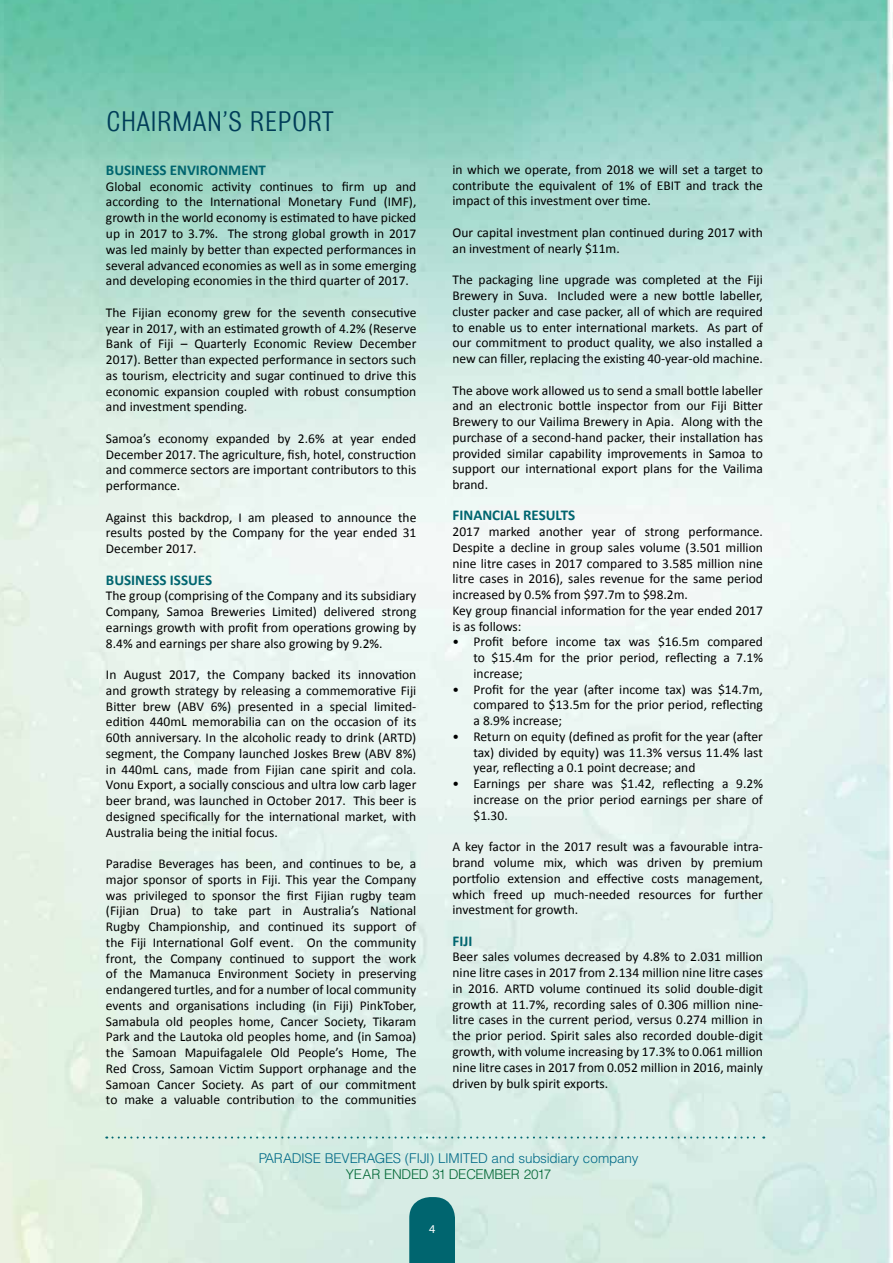
<style>
.page{position:relative;width:893px;height:1263px;background:#fff}
.page>*{position:absolute;margin:0;border:0;box-sizing:border-box;transform-origin:0 0}
.t1{font:30px "Bulldog";color:#003d58}
.t2{font:700 15px "Calibri";color:#00656f}
.t3{font:13.5px/15.8px "Calibri";color:#000;text-align:justify}
.t4{font:300 13.5px "Helvetica";letter-spacing:-.015em;color:#006a87}
.t5{font:300 13.5px "Helvetica";letter-spacing:-.02em;color:#016735}
.t6{font:12px "Myriad Pro";color:#fff}
</style>
<div class="page">
<img style="left:0;top:0;width:893px;height:1263px">
<svg style="left:106px;top:1136px;width:658px;height:2px"></svg>
<svg style="left:409px;top:1197px;width:46px;height:66px;background:#0e6d76"></svg>
<h1 class="t1" style="left:106px;top:106px;width:229px">CHAIRMAN’S REPORT</h1>
<p class="t2" style="left:106px;top:160px;width:162px">BUSINESS ENVIRONMENT</p>
<p class="t3" style="left:106px;top:178px;width:312px">Global economic activity continues to firm up and according to the International Monetary Fund (IMF), growth in the world economy is estimated to have picked up in 2017 to 3.7%. The strong global growth in 2017 was led mainly by better than expected performances in several advanced economies as well as in some emerging and developing economies in the third quarter of 2017.</p>
<p class="t3" style="left:106px;top:304px;width:312px">The Fijian economy grew for the seventh consecutive year in 2017, with an estimated growth of 4.2% (Reserve Bank of Fiji – Quarterly Economic Review December 2017). Better than expected performance in sectors such as tourism, electricity and sugar continued to drive this economic expansion coupled with robust consumption and investment spending.</p>
<p class="t3" style="left:106px;top:430px;width:312px">Samoa’s economy expanded by 2.6% at year ended December 2017. The agriculture, fish, hotel, construction and commerce sectors are important contributors to this performance.</p>
<p class="t3" style="left:106px;top:509px;width:312px">Against this backdrop, I am pleased to announce the results posted by the Company for the year ended 31<br>December 2017.</p>
<p class="t2" style="left:106px;top:570px;width:108px">BUSINESS ISSUES</p>
<p class="t3" style="left:106px;top:588px;width:312px">The group (comprising of the Company and its subsidiary Company, Samoa Breweries Limited) delivered strong earnings growth with profit from operations growing by 8.4% and earnings per share also growing by 9.2%.</p>
<p class="t3" style="left:106px;top:667px;width:312px">In August 2017, the Company backed its innovation and growth strategy by releasing a commemorative Fiji Bitter brew (ABV 6%) presented in a special limited&shy;edition 440mL memorabilia can on the occasion of its 60th anniversary. In the alcoholic ready to drink (ARTD) segment, the Company launched Joskes Brew (ABV 8%) in 440mL cans, made from Fijian cane spirit and cola.<br>Vonu Export, a socially conscious and ultra low carb lager beer brand, was launched in October 2017. This beer is designed specifically for the international market, with Australia being the initial focus.</p>
<p class="t3" style="left:106px;top:856px;width:312px">Paradise Beverages has been, and continues to be, a major sponsor of sports in Fiji. This year the Company was privileged to sponsor the first Fijian rugby team (Fijian Drua) to take part in Australia’s National Rugby Championship, and continued its support of the Fiji International Golf event. On the community front, the Company continued to support the work of the Mamanuca Environment Society in preserving endangered turtles, and for a number of local community events and organisations including (in Fiji) PinkTober, Samabula old peoples home, Cancer Society, Tikaram Park and the Lautoka old peoples home, and (in Samoa) the Samoan Mapuifagalele Old People’s Home, The Red Cross, Samoan Victim Support orphanage and the Samoan Cancer Society. As part of our commitment to make a valuable contribution to the communities</p>
<p class="t3" style="left:453px;top:162px;width:312px">in which we operate, from 2018 we will set a target to contribute the equivalent of 1% of EBIT and track the impact of this investment over time.</p>
<p class="t3" style="left:453px;top:225px;width:312px">Our capital investment plan continued during 2017 with an investment of nearly $11m.</p>
<p class="t3" style="left:453px;top:272px;width:312px">The packaging line upgrade was completed at the Fiji Brewery in Suva. Included were a new bottle labeller, cluster packer and case packer, all of which are required to enable us to enter international markets. As part of our commitment to product quality, we also installed a new can filler, replacing the existing 40-year-old machine.</p>
<p class="t3" style="left:453px;top:382px;width:312px">The above work allowed us to send a small bottle labeller and an electronic bottle inspector from our Fiji Bitter Brewery to our Vailima Brewery in Apia. Along with the purchase of a second-hand packer, their installation has provided similar capability improvements in Samoa to support our international export plans for the Vailima brand.</p>
<p class="t2" style="left:453px;top:506px;width:124px">FINANCIAL RESULTS</p>
<p class="t3" style="left:453px;top:524px;width:312px;text-align:left">2017 marked another year of strong performance.<br>Despite a decline in group sales volume (3.501 million nine litre cases in 2017 compared to 3.585 million nine litre cases in 2016), sales revenue for the same period increased by 0.5% from $97.7m to $98.2m.<br>Key group financial information for the year ended 2017 is as follows:</p>
<p class="t3" style="left:474px;top:634px;width:291px;text-indent:-21px">• Profit before income tax was $16.5m compared to $15.4m for the prior period, reflecting a 7.1% increase;</p>
<p class="t3" style="left:474px;top:681px;width:291px;text-indent:-21px">• Profit for the year (after income tax) was $14.7m, compared to $13.5m for the prior period, reflecting a 8.9% increase;</p>
<p class="t3" style="left:474px;top:729px;width:291px;text-indent:-21px">• Return on equity (defined as profit for the year (after tax) divided by equity) was 11.3% versus 11.4% last year, reflecting a 0.1 point decrease; and</p>
<p class="t3" style="left:474px;top:776px;width:291px;text-indent:-21px">• Earnings per share was $1.42, reflecting a 9.2% increase on the prior period earnings per share of $1.30.</p>
<p class="t3" style="left:453px;top:839px;width:312px">A key factor in the 2017 result was a favourable intra&shy;brand volume mix, which was driven by premium portfolio extension and effective costs management, which freed up much-needed resources for further investment for growth.</p>
<p class="t2" style="left:453px;top:931px;width:21px">FIJI</p>
<p class="t3" style="left:453px;top:949px;width:312px">Beer sales volumes decreased by 4.8% to 2.031 million nine litre cases in 2017 from 2.134 million nine litre cases in 2016. ARTD volume continued its solid double-digit growth at 11.7%, recording sales of 0.306 million nine&shy;litre cases in the current period, versus 0.274 million in the prior period. Spirit sales also recorded double-digit growth, with volume increasing by 17.3% to 0.061 million nine litre cases in 2017 from 0.052 million in 2016, mainly driven by bulk spirit exports.</p>
<p class="t4" style="left:259px;top:1150px;width:381px">PARADISE BEVERAGES (FIJI) LIMITED and subsidiary company</p>
<p class="t5" style="left:346px;top:1166px;width:207px">YEAR ENDED 31 DECEMBER 2017</p>
<p class="t6" style="left:429px;top:1222px;width:8px">4</p>
</div>
